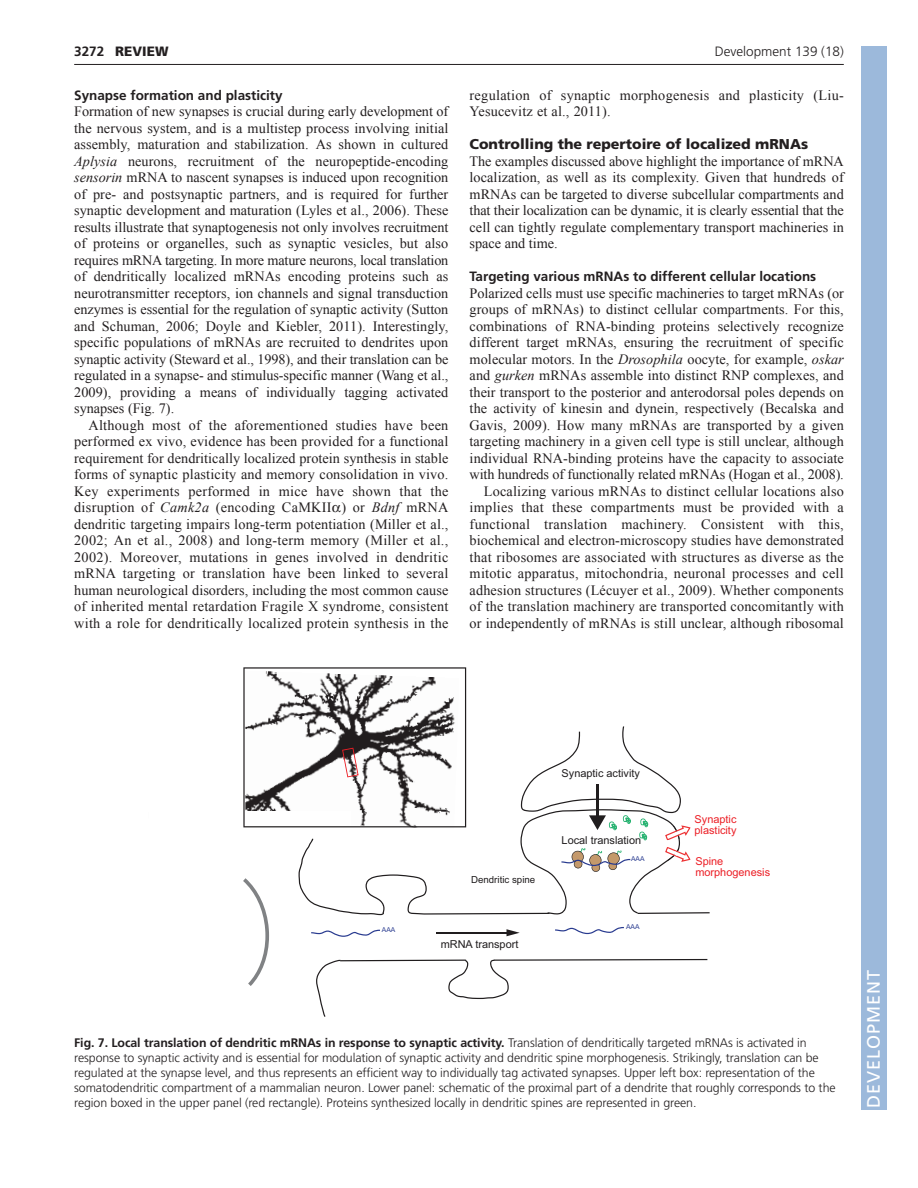
<style>
.page{position:relative;width:918px;height:1188px;background:#fff}
.page>*{position:absolute;margin:0;border:0;box-sizing:border-box;transform-origin:0 0}
.t1{font:18px "Frutiger LT Std";letter-spacing:.055em;color:#fff}
.t2{font:14.25px/16.5px "Times New Roman";letter-spacing:.005em;color:#231f20;text-align:justify}
.t3{font:900 14.25px "Frutiger LT Std";color:#231f20}
.t4{font:700 13.5px "Frutiger LT Std";color:#231f20}
.t5{font:300 13.5px "Frutiger";color:#231f20}
.t6{font:900 13.5px "Frutiger LT Std";color:#231f20}
.t7{font:300 12.3px/15px "Frutiger";letter-spacing:-.005em;color:#231f20}
.t8{font:10.95px "Arial";color:#201d1e}
.t9{font:10.95px/10.8px "Arial";color:#ec1f26}
.t10{font:9.75px "Arial";color:#201d1e}
.t11{font:6.75px "Arial";color:#283a8f}
.s1{font-style:italic}
.s2{font-weight:700}
</style>
<div class="page">
<hr style="left:74px;top:64px;width:770px;height:1px;background:#231f20">
<svg style="left:243px;top:667px;width:467px;height:350px"></svg>
<div style="left:861px;top:46px;width:25px;height:1064px;background:#9cb9db"></div>
<p class="t6" style="left:115px;top:46px;width:55px">REVIEW</p>
<p class="t5" style="left:715px;top:46px;width:131px">Development 139 (18)</p>
<p class="t4" style="left:74px;top:46px;width:32px">3272</p>
<p class="t4" style="left:74px;top:90px;width:210px">Synapse formation and plasticity</p>
<p class="t2" style="left:74px;top:103px;width:376px">Formation of new synapses is crucial during early development of the nervous system, and is a multistep process involving initial assembly, maturation and stabilization. As shown in cultured <span class="s1">Aplysia</span> neurons, recruitment of the neuropeptide-encoding <span class="s1">sensorin</span> mRNA to nascent synapses is induced upon recognition of pre- and postsynaptic partners, and is required for further synaptic development and maturation (Lyles et al., 2006). These results illustrate that synaptogenesis not only involves recruitment of proteins or organelles, such as synaptic vesicles, but also requires mRNA targeting. In more mature neurons, local translation of dendritically localized mRNAs encoding proteins such as neurotransmitter receptors, ion channels and signal transduction enzymes is essential for the regulation of synaptic activity (Sutton and Schuman, 2006; Doyle and Kiebler, 2011). Interestingly, specific populations of mRNAs are recruited to dendrites upon synaptic activity (Steward et al., 1998), and their translation can be regulated in a synapse- and stimulus-specific manner (Wang et al., 2009), providing a means of individually tagging activated synapses (Fig. 7).</p>
<p class="t2" style="left:74px;top:417px;width:376px;text-indent:14px">Although most of the aforementioned studies have been performed ex vivo, evidence has been provided for a functional requirement for dendritically localized protein synthesis in stable forms of synaptic plasticity and memory consolidation in vivo.<br>Key experiments performed in mice have shown that the disruption of <span class="s1">Camk2a</span> (encoding CaMKII ) or <span class="s1">Bdnf</span> mRNA dendritic targeting impairs long-term potentiation (Miller et al., 2002; An et al., 2008) and long-term memory (Miller et al., 2002). Moreover, mutations in genes involved in dendritic mRNA targeting or translation have been linked to several human neurological disorders, including the most common cause of inherited mental retardation Fragile X syndrome, consistent with a role for dendritically localized protein synthesis in the</p>
<p class="t2" style="left:470px;top:87px;width:376px">regulation of synaptic morphogenesis and plasticity (Liu-<br>Yesucevitz et al., 2011).</p>
<p class="t3" style="left:470px;top:139px;width:340px">Controlling the repertoire of localized mRNAs</p>
<p class="t2" style="left:470px;top:153px;width:376px">The examples discussed above highlight the importance of mRNA localization, as well as its complexity. Given that hundreds of mRNAs can be targeted to diverse subcellular compartments and that their localization can be dynamic, it is clearly essential that the cell can tightly regulate complementary transport machineries in space and time.</p>
<p class="t4" style="left:470px;top:271px;width:348px">Targeting various mRNAs to different cellular locations</p>
<p class="t2" style="left:470px;top:285px;width:376px;text-align:right">Polarized cells must use specific machineries to target mRNAs (or groups of mRNAs) to distinct cellular compartments. For this, combinations of RNA-binding proteins selectively recognize different target mRNAs, ensuring the recruitment of specific molecular motors. In the <span class="s1">Drosophila</span> oocyte, for example, <span class="s1">oskar </span>and <span class="s1">gurken</span> mRNAs assemble into distinct RNP complexes, and their transport to the posterior and anterodorsal poles depends on the activity of kinesin and dynein, respectively (Becalska and Gavis, 2009). How many mRNAs are transported by a given targeting machinery in a given cell type is still unclear, although individual RNA-binding proteins have the capacity to associate with hundreds of functionally related mRNAs (Hogan et al., 2008).<br>Localizing various mRNAs to distinct cellular locations also implies that these compartments must be provided with a functional translation machinery. Consistent with this, biochemical and electron-microscopy studies have demonstrated that ribosomes are associated with structures as diverse as the mitotic apparatus, mitochondria, neuronal processes and cell adhesion structures (Lécuyer et al., 2009). Whether components of the translation machinery are transported concomitantly with or independently of mRNAs is still unclear, although ribosomal</p>
<p class="t11" style="left:382px;top:927px;width:15px">AAA</p>
<p class="t10" style="left:471px;top:876px;width:66px">Dendritic spine</p>
<p class="t8" style="left:441px;top:940px;width:79px">mRNA transport</p>
<p class="t8" style="left:562px;top:769px;width:80px">Synaptic activity</p>
<p class="t8" style="left:562px;top:836px;width:81px">Local translation</p>
<p class="t11" style="left:631px;top:856px;width:15px">AAA</p>
<p class="t11" style="left:626px;top:924px;width:15px">AAA</p>
<p class="t9" style="left:695px;top:815px;width:43px">Synaptic plasticity</p>
<p class="t9" style="left:695px;top:857px;width:76px">Spine morphogenesis</p>
<p class="t7" style="left:74px;top:1036px;width:763px"><span class="s2">Fig. 7. Local translation of dendritic mRNAs in response to synaptic activity.</span> Translation of dendritically targeted mRNAs is activated in response to synaptic activity and is essential for modulation of synaptic activity and dendritic spine morphogenesis. Strikingly, translation can be regulated at the synapse level, and thus represents an efficient way to individually tag activated synapses. Upper left box: representation of the somatodendritic compartment of a mammalian neuron. Lower panel: schematic of the proximal part of a dendrite that roughly corresponds to the region boxed in the upper panel (red rectangle). Proteins synthesized locally in dendritic spines are represented in green.</p>
<p class="t1" style="left:863px;top:1108px;width:140px;rotate:-90deg">DEVELOPMENT</p>
</div>
